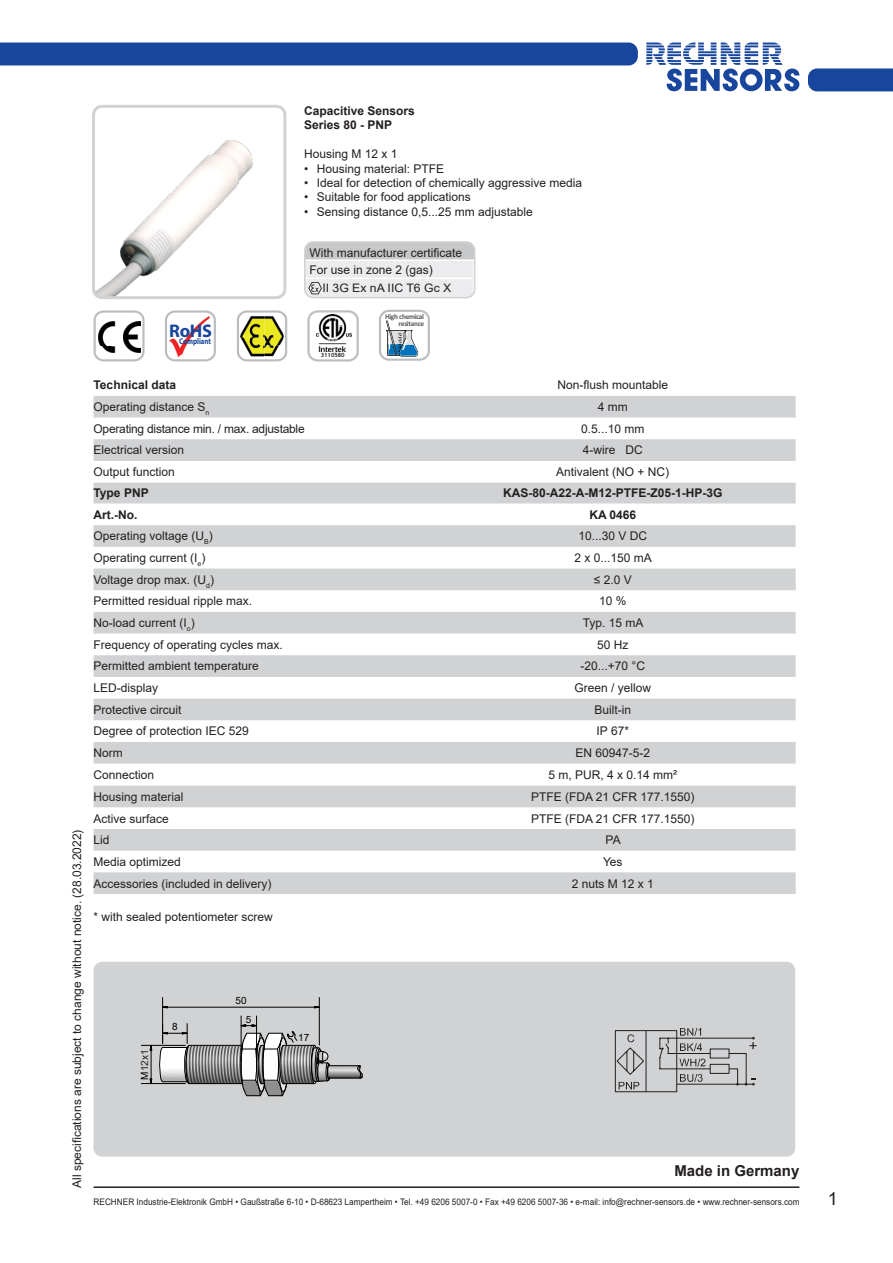
<style>
.page{position:relative;width:893px;height:1263px;background:#fff}
.page>*{position:absolute;margin:0;border:0;box-sizing:border-box;transform-origin:0 0}
.t1{font:700 18.3px "Myriad Pro";color:#18469d}
.t2{font:18px "Arial";color:#231f20}
.t3{font:700 15px "Arial";color:#231f20}
.Text_neben_Foto{font:12px "Arial";color:#231f20}
.Text_neben_Foto-2{font:700 12px "Arial";color:#231f20}
.Text_neben_Foto-3{font:12px "Arial";letter-spacing:-.02em;color:#231f20}
.Textabschnitt{font:11.7px "Arial";color:#231f20;scale:1.05 1}
.t4{font:10.05px "Arial";color:#000}
.t5{font:10.05px "Arial";color:#231f20}
.t6{font:9px "Arial";color:#231f20;scale:.91 1}
.t7{font:700 8.4px "Myriad Pro";color:#18469d;scale:.82 1}
.t8{font:700 7.35px/6.3px "Calibri";letter-spacing:-.045em;color:#57585a;text-align:right}
.t9{font:700 5.85px "Trebuchet MS";color:#231f20}
.s1{color:#000}
</style>
<div class="page">
<svg style="left:646px;top:43px;width:153px;height:48px"></svg>
<div style="left:808px;top:68px;width:85px;height:23px;background:#18469d"></div>
<hr style="left:94px;top:1186px;width:705px;height:2px;background:#231f20">
<div style="left:0;top:43px;width:638px;height:22px;background:#18469d"></div>
<div style="left:94px;top:962px;width:701px;height:195px;background:#d1d2d4;border-radius:9px"></div>
<img style="left:141px;top:1010px;width:223px;height:87px">
<hr style="left:283px;top:1083px;width:32px;height:1px;background:#000">
<hr style="left:189px;top:1083px;width:53px;height:1px;background:#000">
<hr style="left:283px;top:1045px;width:32px;height:1px;background:#000">
<hr style="left:189px;top:1045px;width:53px;height:1px;background:#000">
<hr style="left:329px;top:1065px;width:31px;height:1px;background:#000">
<hr style="left:329px;top:1078px;width:31px;height:1px;background:#000">
<svg style="left:357px;top:1065px;width:6px;height:14px"></svg>
<svg style="left:311px;top:1044px;width:19px;height:40px"></svg>
<svg style="left:158px;top:1023px;width:34px;height:61px"></svg>
<svg style="left:237px;top:1024px;width:61px;height:72px"></svg>
<hr style="left:256px;top:1016px;width:1px;height:45px;background:#000">
<hr style="left:241px;top:1016px;width:1px;height:45px;background:#000">
<hr style="left:167px;top:1007px;width:147px;height:1px;background:#000">
<hr style="left:162px;top:997px;width:1px;height:46px;background:#000">
<hr style="left:319px;top:997px;width:1px;height:48px;background:#000">
<svg style="left:149px;top:1041px;width:3px;height:46px"></svg>
<hr style="left:141px;top:1083px;width:44px;height:1px;background:#000">
<hr style="left:141px;top:1045px;width:44px;height:1px;background:#000">
<svg style="left:615px;top:1028px;width:142px;height:64px"></svg>
<svg style="left:94px;top:310px;width:51px;height:51px"></svg>
<img style="left:98px;top:322px;width:43px;height:30px">
<div style="left:165px;top:310px;width:51px;height:51px;border:2px solid #bcbdc0;border-radius:9px"></div>
<img style="left:170px;top:316px;width:40px;height:40px">
<svg style="left:236px;top:310px;width:51px;height:51px"></svg>
<div style="left:308px;top:310px;width:51px;height:51px;border:2px solid #bcbdc0;border-radius:9px"></div>
<img style="left:316px;top:314px;width:36px;height:37px">
<div style="left:379px;top:310px;width:51px;height:51px;border:2px solid #bcbdc0;border-radius:9px"></div>
<svg style="left:386px;top:320px;width:33px;height:37px"></svg>
<img style="left:96px;top:109px;width:186px;height:186px">
<div style="left:92px;top:105px;width:194px;height:194px;border:3px solid #d1d2d4;border-radius:9px"></div>
<svg style="left:94px;top:396px;width:702px;height:498px;fill:#d3d4d6"></svg>
<div style="left:305px;top:242px;width:169px;height:18px;background:#c7c8ca"></div>
<div style="left:305px;top:261px;width:170px;height:37px;background:#ececee"></div>
<hr style="left:305px;top:278px;width:170px;height:1px;background:#fff">
<hr style="left:305px;top:259px;width:170px;height:2px;background:#fff">
<div style="left:304px;top:241px;width:171px;height:57px;border:2px solid #d1d2d4;border-radius:9px"></div>
<img style="left:307px;top:282px;width:15px;height:13px">
<p class="Text_neben_Foto-2" style="left:304px;top:102px;width:112px">Capacitive Sensors</p>
<p class="Text_neben_Foto-2" style="left:304px;top:117px;width:90px">Series 80 - PNP</p>
<p class="Text_neben_Foto" style="left:304px;top:146px;width:95px">Housing M 12 x 1</p>
<p class="Text_neben_Foto" style="left:304px;top:160px;width:142px">• Housing material: PTFE</p>
<p class="Text_neben_Foto" style="left:304px;top:175px;width:280px">• Ideal for detection of chemically aggressive media</p>
<p class="Text_neben_Foto" style="left:304px;top:189px;width:168px">• Suitable for food applications</p>
<p class="Text_neben_Foto" style="left:304px;top:203px;width:230px">• Sensing distance 0,5...25 mm adjustable</p>
<p class="Text_neben_Foto" style="left:69px;top:1188px;width:360px;rotate:-90deg">All specifications are subject to change without notice. (28.03.2022)</p>
<p class="Text_neben_Foto" style="left:309px;top:244px;width:154px">With manufacturer certificate</p>
<p class="Text_neben_Foto" style="left:309px;top:261px;width:125px">For use in zone 2 (gas)</p>
<p class="t1" style="left:169px;top:319px;width:44px">RoHS</p>
<p class="t7" style="left:179px;top:336px;width:41px">Compliant</p>
<p class="Textabschnitt" style="left:322px;top:280px;width:124px">II 3G Ex nA IIC T6 Gc X</p>
<p class="t9" style="left:321px;top:351px;width:25px">3110580</p>
<p class="t8" style="left:385px;top:314px;width:41px">High chemical resitance</p>
<p class="Text_neben_Foto-2" style="left:94px;top:377px;width:84px">Technical data</p>
<p class="Text_neben_Foto" style="left:557px;top:377px;width:112px">Non-flush mountable</p>
<p class="Text_neben_Foto" style="left:94px;top:399px;width:117px">Operating distance S<sub>n</sub></p>
<p class="Text_neben_Foto" style="left:598px;top:399px;width:31px">4 mm</p>
<p class="Text_neben_Foto-3" style="left:94px;top:420px;width:213px">Operating distance min. / max. adjustable</p>
<p class="Text_neben_Foto" style="left:581px;top:420px;width:65px">0.5...10 mm</p>
<p class="Text_neben_Foto" style="left:94px;top:442px;width:92px">Electrical version</p>
<p class="Text_neben_Foto" style="left:583px;top:442px;width:61px">4-wire DC</p>
<p class="Text_neben_Foto" style="left:94px;top:464px;width:83px">Output function</p>
<p class="Text_neben_Foto" style="left:556px;top:464px;width:115px">Antivalent (NO + NC)</p>
<p class="Text_neben_Foto-2" style="left:94px;top:485px;width:57px">Type PNP</p>
<p class="Text_neben_Foto-2" style="left:503px;top:485px;width:221px">KAS-80-A22-A-M12-PTFE-Z05-1-HP-3G</p>
<p class="Text_neben_Foto-2" style="left:94px;top:506px;width:45px">Art.-No.</p>
<p class="Text_neben_Foto-2" style="left:589px;top:506px;width:48px">KA 0466</p>
<p class="Text_neben_Foto" style="left:94px;top:528px;width:121px">Operating voltage (U<sub>B</sub>)</p>
<p class="Text_neben_Foto" style="left:578px;top:528px;width:70px">10...30 V DC</p>
<p class="Text_neben_Foto" style="left:94px;top:550px;width:113px">Operating current (I<sub>e</sub>)</p>
<p class="Text_neben_Foto" style="left:574px;top:550px;width:79px">2 x 0...150 mA</p>
<p class="Text_neben_Foto" style="left:94px;top:571px;width:122px">Voltage drop max. (U<sub>d</sub>)</p>
<p class="Text_neben_Foto" style="left:594px;top:571px;width:39px">≤ 2.0 V</p>
<p class="Text_neben_Foto" style="left:94px;top:593px;width:160px">Permitted residual ripple max.</p>
<p class="Text_neben_Foto" style="left:599px;top:593px;width:29px">10 %</p>
<p class="Text_neben_Foto" style="left:94px;top:615px;width:103px">No-load current (I<sub>o</sub>)</p>
<p class="Text_neben_Foto" style="left:583px;top:615px;width:62px">Typ. 15 mA</p>
<p class="Text_neben_Foto" style="left:94px;top:636px;width:191px">Frequency of operating cycles max.</p>
<p class="Text_neben_Foto" style="left:597px;top:636px;width:33px">50 Hz</p>
<p class="Text_neben_Foto" style="left:94px;top:658px;width:167px">Permitted ambient temperature</p>
<p class="Text_neben_Foto" style="left:580px;top:658px;width:66px">-20...+70 °C</p>
<p class="Text_neben_Foto" style="left:94px;top:680px;width:66px">LED-display</p>
<p class="Text_neben_Foto" style="left:574px;top:680px;width:78px">Green / yellow</p>
<p class="Text_neben_Foto" style="left:94px;top:701px;width:90px">Protective circuit</p>
<p class="Text_neben_Foto" style="left:594px;top:701px;width:38px">Built-in</p>
<p class="Text_neben_Foto" style="left:94px;top:723px;width:157px">Degree of protection IEC 529</p>
<p class="Text_neben_Foto" style="left:597px;top:723px;width:34px">IP 67*</p>
<p class="Text_neben_Foto" style="left:94px;top:745px;width:31px">Norm</p>
<p class="Text_neben_Foto" style="left:575px;top:745px;width:76px">EN 60947-5-2</p>
<p class="Text_neben_Foto" style="left:94px;top:766px;width:62px">Connection</p>
<p class="Text_neben_Foto" style="left:548px;top:766px;width:130px">5 m, PUR, 4 x 0.14 mm²</p>
<p class="Text_neben_Foto" style="left:94px;top:788px;width:92px">Housing material</p>
<p class="Text_neben_Foto" style="left:531px;top:788px;width:165px">PTFE (FDA 21 CFR 177.1550)</p>
<p class="Text_neben_Foto" style="left:94px;top:810px;width:77px">Active surface</p>
<p class="Text_neben_Foto" style="left:531px;top:810px;width:165px">PTFE (FDA 21 CFR 177.1550)</p>
<p class="Text_neben_Foto" style="left:94px;top:832px;width:18px">Lid</p>
<p class="Text_neben_Foto" style="left:606px;top:832px;width:17px">PA</p>
<p class="Text_neben_Foto" style="left:94px;top:853px;width:89px">Media optimized</p>
<p class="Text_neben_Foto" style="left:603px;top:853px;width:21px">Yes</p>
<p class="Text_neben_Foto" style="left:94px;top:875px;width:180px">Accessories (included in delivery)</p>
<p class="Text_neben_Foto" style="left:572px;top:875px;width:84px">2 nuts M 12 x 1</p>
<p class="Text_neben_Foto" style="left:94px;top:908px;width:181px">* with sealed potentiometer screw</p>
<p class="t5" style="left:138px;top:1079px;width:32px;rotate:-90deg"><span class="s1">M</span>12x1</p>
<p class="t4" style="left:172px;top:1020px;width:7px">8</p>
<p class="t4" style="left:235px;top:994px;width:13px">50</p>
<p class="t4" style="left:246px;top:1012px;width:7px">5</p>
<p class="t4" style="left:298px;top:1031px;width:13px">17</p>
<p class="t3" style="left:674px;top:1160px;width:127px">Made in Germany</p>
<p class="t6" style="left:94px;top:1195px;width:777px">RECHNER Industrie-Elektronik GmbH • Gaußstraße 6-10 • D-68623 Lampertheim • Tel. +49 6206 5007-0 • Fax +49 6206 5007-36 • e-mail: info@rechner-sensors.de • www.rechner-sensors.com</p>
<h2 class="t2" style="left:828px;top:1186px;width:12px">1</h2>
</div>
